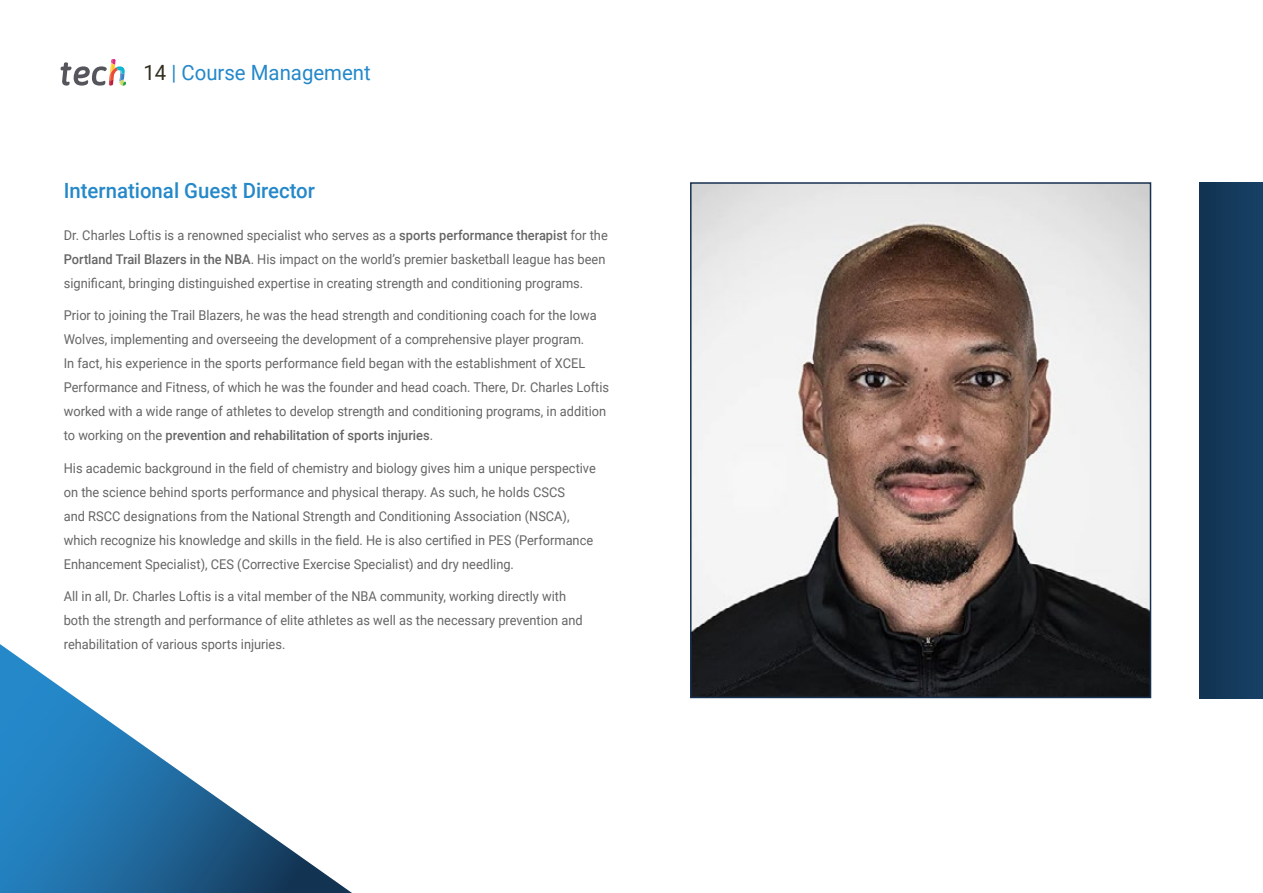
<style>
.page{position:relative;width:1263px;height:893px;background:#fff}
.page>*{position:absolute;margin:0;border:0;box-sizing:border-box;transform-origin:0 0}
.t1{font:500 21px "Roboto";color:#2488c9}
.t2{font:21px "Roboto";color:#2488c9}
.t3{font:13.5px/24px "Roboto";color:#656565;scale:.95 1}
.s1{color:#312e20}
.s2{font-weight:500}
</style>
<div class="page">
<svg style="left:61px;top:59px;width:65px;height:27px"></svg>
<img style="left:693px;top:185px;width:455px;height:510px">
<div style="left:690px;top:182px;width:461px;height:516px;border:2px solid #17304f"></div>
<div style="left:1199px;top:182px;width:64px;height:516px;background:#14395b"></div>
<svg style="left:0;top:644px;width:352px;height:249px"></svg>
<h1 class="t2" style="left:144px;top:57px;width:229px"><span class="s1">14</span> | Course Management</h1>
<h1 class="t1" style="left:64px;top:176px;width:253px">International Guest Director</h1>
<p class="t3" style="left:64px;top:222px;width:574px">Dr. Charles Loftis is a renowned specialist who serves as a <span class="s2">sports performance therapist</span> for the<br><span class="s2">Portland Trail Blazers in the NBA</span>. His impact on the world’s premier basketball league has been significant, bringing distinguished expertise in creating strength and conditioning programs.</p>
<p class="t3" style="left:64px;top:303px;width:576px">Prior to joining the Trail Blazers, he was the head strength and conditioning coach for the Iowa Wolves, implementing and overseeing the development of a comprehensive player program.<br>In fact, his experience in the sports performance field began with the establishment of XCEL Performance and Fitness, of which he was the founder and head coach. There, Dr. Charles Loftis worked with a wide range of athletes to develop strength and conditioning programs, in addition to working on the <span class="s2">prevention and rehabilitation of sports injuries</span>.</p>
<p class="t3" style="left:64px;top:455px;width:562px">His academic background in the field of chemistry and biology gives him a unique perspective on the science behind sports performance and physical therapy. As such, he holds CSCS<br>and RSCC designations from the National Strength and Conditioning Association (NSCA), which recognize his knowledge and skills in the field. He is also certified in PES (Performance Enhancement Specialist), CES (Corrective Exercise Specialist) and dry needling.</p>
<p class="t3" style="left:64px;top:584px;width:548px">All in all, Dr. Charles Loftis is a vital member of the NBA community, working directly with both the strength and performance of elite athletes as well as the necessary prevention and rehabilitation of various sports injuries.</p>
</div>
